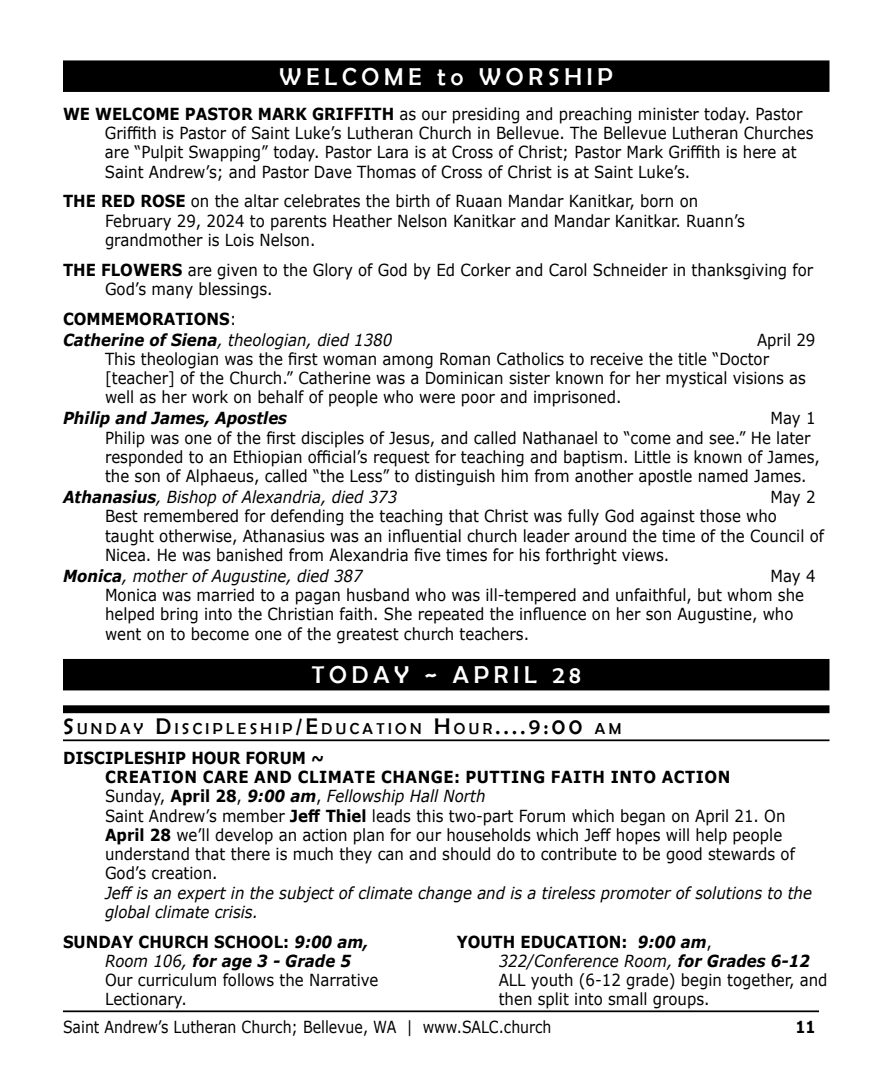
<style>
.page{position:relative;width:882px;height:1071px;background:#fff}
.page>*{position:absolute;margin:0;border:0;box-sizing:border-box;transform-origin:0 0}
.t1{font:24.5px "Berlin Sans FB";letter-spacing:.2em;color:#fff}
.t2{font:16.62px/19.2px "Verdana";color:#000;scale:.9 1}
.t3{font:italic 16.62px/21px "Verdana";color:#000;scale:.9 1}
.t4{font:16.62px "Verdana";color:#000;scale:.85 1}
.t5{font:italic 700 16.62px "Verdana";color:#000;scale:.9 1}
.t6{font:700 16.62px "Verdana";color:#000;scale:.85 1}
.t7{font:15.92px "Berlin Sans FB";letter-spacing:.215em;color:#000}
.s1{font-weight:700}
.s2{font-weight:700;font-style:normal}
.s3{font-style:normal}
.s4{font-size:22.75px}
.s5{font-weight:700;font-style:italic}
.s6{font-style:italic}
</style>
<div class="page">
<hr style="left:63px;top:1010px;width:756px;height:2px;background:#000">
<div style="left:63px;top:60px;width:767px;height:32px;background:#000"></div>
<div style="left:63px;top:659px;width:767px;height:31px;background:#000"></div>
<div style="left:63px;top:705px;width:767px;height:8px;background:#000"></div>
<hr style="left:63px;top:739px;width:767px;height:2px;background:#000">
<h1 class="t1" style="left:280px;top:63px;width:335px">WELCOME to WORSHIP</h1>
<p class="t2" style="left:105px;top:104px;width:789px;text-indent:-42px"><span class="s1">WE WELCOME PASTOR MARK GRIFFITH</span> as our presiding and preaching minister today. Pastor Griffith is Pastor of Saint Luke’s Lutheran Church in Bellevue. The Bellevue Lutheran Churches are “Pulpit Swapping” today. Pastor Lara is at Cross of Christ; Pastor Mark Griffith is here at Saint Andrew’s; and Pastor Dave Thomas of Cross of Christ is at Saint Luke’s.</p>
<p class="t2" style="left:105px;top:192px;width:713px;text-indent:-42px"><span class="s1">THE RED ROSE</span> on the altar celebrates the birth of Ruaan Mandar Kanitkar, born on<br>February 29, 2024 to parents Heather Nelson Kanitkar and Mandar Kanitkar. Ruann’s grandmother is Lois Nelson.</p>
<p class="t2" style="left:105px;top:260px;width:788px;text-indent:-42px"><span class="s1">THE FLOWERS</span> are given to the Glory of God by Ed Corker and Carol Schneider in thanksgiving for<br>God’s many blessings.</p>
<p class="t3" style="left:63px;top:308px;width:367px"><span class="s2">COMMEMORATIONS</span><span class="s3">:<br></span><span class="s1">Catherine of Siena</span>, theologian, died 1380</p>
<p class="t2" style="left:105px;top:330px;width:791px;text-indent:652px">April 29<br>This theologian was the first woman among Roman Catholics to receive the title “Doctor [teacher] of the Church.” Catherine was a Dominican sister known for her mystical visions as well as her work on behalf of people who were poor and imprisoned.</p>
<p class="t5" style="left:63px;top:407px;width:251px">Philip and James, Apostles</p>
<p class="t2" style="left:105px;top:409px;width:796px;text-indent:665px">May 1<br>Philip was one of the first disciples of Jesus, and called Nathanael to “come and see.” He later responded to an Ethiopian official’s request for teaching and baptism. Little is known of James, the son of Alphaeus, called “the Less” to distinguish him from another apostle named James.</p>
<p class="t3" style="left:63px;top:486px;width:373px"><span class="s1">Athanasius</span>, Bishop of Alexandria, died 373</p>
<p class="t2" style="left:105px;top:487px;width:801px;text-indent:665px">May 2<br>Best remembered for defending the teaching that Christ was fully God against those who taught otherwise, Athanasius was an influential church leader around the time of the Council of Nicea. He was banished from Alexandria five times for his forthright views.</p>
<p class="t3" style="left:63px;top:565px;width:334px"><span class="s1">Monica</span>, mother of Augustine, died 387</p>
<p class="t2" style="left:105px;top:566px;width:791px;text-indent:665px">May 4<br>Monica was married to a pagan husband who was ill-tempered and unfaithful, but whom she helped bring into the Christian faith. She repeated the influence on her son Augustine, who went on to become one of the greatest church teachers.</p>
<h1 class="t1" style="left:312px;top:661px;width:270px">TODAY ~ APRIL 28</h1>
<p class="t7" style="left:63px;top:720px;width:560px"><span class="s4">S</span>UNDAY <span class="s4">D</span>ISCIPLESHIP<span class="s4">/E</span>DUCATION <span class="s4">H</span> OUR<span class="s4">....9:00</span> AM</p>
<p class="t2" style="left:105px;top:748px;width:768px;text-indent:-42px"><span class="s1">DISCIPLESHIP HOUR FORUM ~<br>CREATION CARE AND CLIMATE CHANGE: PUTTING FAITH INTO ACTION<br></span>Sunday, <span class="s1">April 28</span>, <span class="s5">9:00 am</span>, <span class="s6">Fellowship Hall North<br></span>Saint Andrew’s member <span class="s1">Jeff Thiel</span> leads this two-part Forum which began on April 21. On <span class="s1">April 28</span> we’ll develop an action plan for our households which Jeff hopes will help people understand that there is much they can and should do to contribute to be good stewards of God’s creation.</p>
<p class="t3" style="left:105px;top:883px;width:787px;line-height:19.2px">Jeff is an expert in the subject of climate change and is a tireless promoter of solutions to the global climate crisis.</p>
<p class="t2" style="left:105px;top:932px;width:305px;text-indent:-42px"><span class="s1">SUNDAY CHURCH SCHOOL:</span> <span class="s5">9:00 am,<br></span><span class="s6">Room 106,</span> <span class="s5">for age 3 - Grade 5<br></span>Our curriculum follows the Narrative<br>Lectionary.</p>
<p class="t2" style="left:499px;top:932px;width:367px;text-indent:-42px"><span class="s1">YOUTH EDUCATION:</span> <span class="s5">9:00 am</span>, <span class="s6">322/Conference Room,</span> <span class="s5">for Grades 6-12<br></span>ALL youth (6-12 grade) begin together, and then split into small groups.</p>
<p class="t4" style="left:63px;top:1016px;width:576px">Saint Andrew’s Lutheran Church; Bellevue, WA | www.SALC.church</p>
<p class="t6" style="left:795px;top:1015px;width:25px">11</p>
</div>
